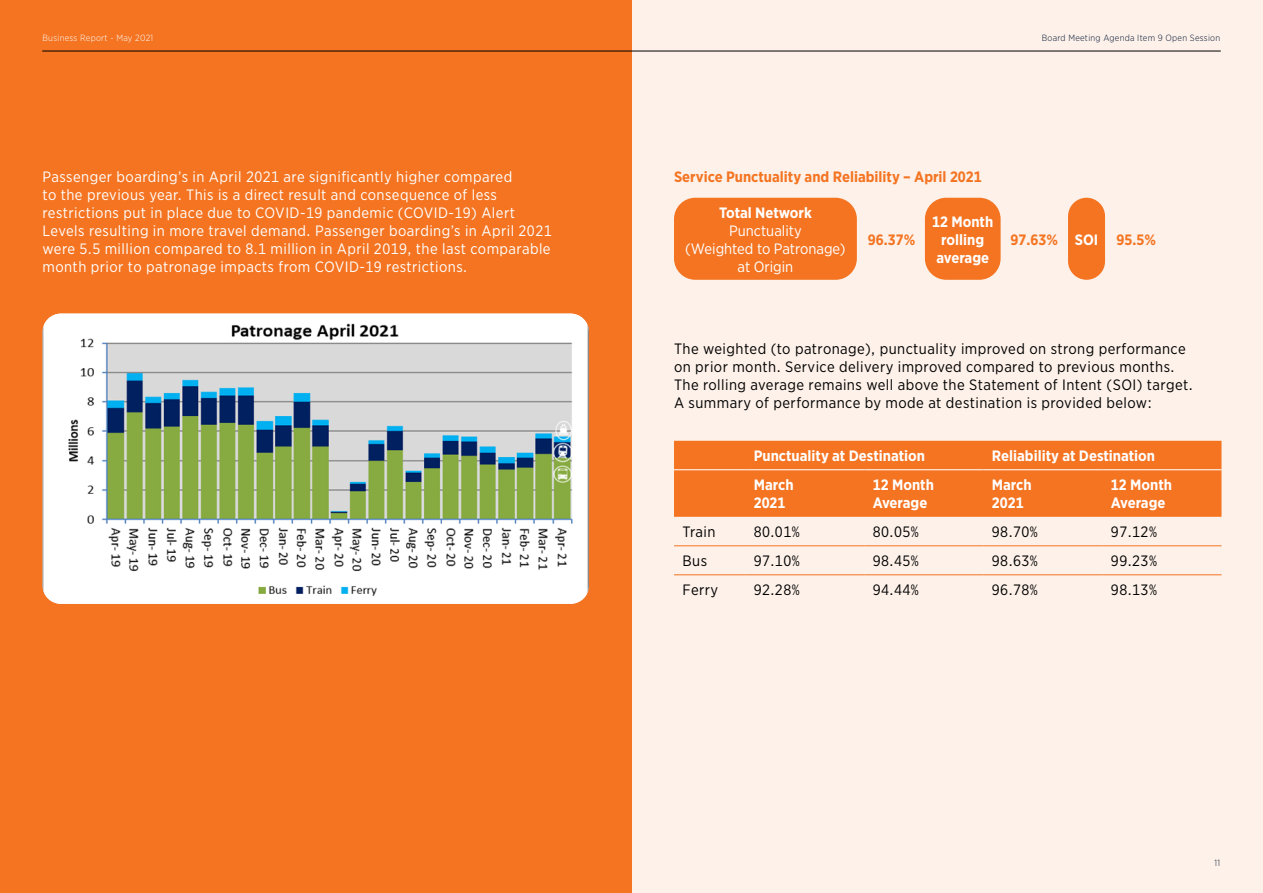
<style>
.page{position:relative;width:1263px;height:893px;background:#fff}
.page>*{position:absolute;margin:0;border:0;box-sizing:border-box;transform-origin:0 0}
.t1{font:15px/18px "Gotham Narrow";letter-spacing:.03em;color:#fff}
.t2{font:15px/18px "Gotham Narrow";letter-spacing:.03em;color:#000}
.t3{font:700 15px/18px "Gotham Narrow";color:#fff}
.t4{font:700 15px "Gotham Narrow";color:#f47421}
.t5{font:15px/18px "Gotham Narrow";color:#fff;text-align:center}
.t6{font:300 9px "Gotham Narrow";letter-spacing:.03em;color:#001231}
.t7{font:300 9px "Gotham Narrow";letter-spacing:.03em;color:#fff}
.s1{color:#fff}
</style>
<div class="page">
<div style="left:0;top:0;width:632px;height:893px;background:#f47421"></div>
<div style="left:631px;top:0;width:632px;height:893px;background:#fdf1e9"></div>
<hr style="left:43px;top:51px;width:1177px;height:1px;background:#000">
<div style="left:674px;top:441px;width:547px;height:76px;background:#f47421"></div>
<hr style="left:674px;top:545px;width:71px;height:1px;background:#f47421">
<hr style="left:745px;top:545px;width:119px;height:1px;background:#f47421">
<hr style="left:864px;top:545px;width:119px;height:1px;background:#f47421">
<hr style="left:983px;top:545px;width:119px;height:1px;background:#f47421">
<hr style="left:1102px;top:545px;width:119px;height:1px;background:#f47421">
<hr style="left:674px;top:574px;width:71px;height:1px;background:#f47421">
<hr style="left:745px;top:574px;width:119px;height:1px;background:#f47421">
<hr style="left:864px;top:574px;width:119px;height:1px;background:#f47421">
<hr style="left:983px;top:574px;width:119px;height:1px;background:#f47421">
<hr style="left:1102px;top:574px;width:119px;height:1px;background:#f47421">
<hr style="left:674px;top:469px;width:71px;height:1px;background:#fff">
<hr style="left:745px;top:469px;width:119px;height:1px;background:#fff">
<hr style="left:864px;top:469px;width:119px;height:1px;background:#fff">
<hr style="left:983px;top:469px;width:119px;height:1px;background:#fff">
<hr style="left:1102px;top:469px;width:119px;height:1px;background:#fff">
<img style="left:43px;top:314px;width:546px;height:290px">
<div style="left:674px;top:198px;width:183px;height:82px;background:#f47421;border-radius:21px"></div>
<div style="left:925px;top:198px;width:75px;height:82px;background:#f47421;border-radius:21px"></div>
<div style="left:1068px;top:198px;width:37px;height:82px;background:#f47421;border-radius:18px"></div>
<p class="t7" style="left:43px;top:33px;width:112px">Business Report - May 2021</p>
<p class="t6" style="left:1042px;top:33px;width:180px">Board Meeting Agenda Item 9 Open Session</p>
<p class="t1" style="left:43px;top:168px;width:511px">Passenger boarding’s in April 2021 are significantly higher compared<br>to the previous year. This is a direct result and consequence of less restrictions put in place due to COVID-19 pandemic (COVID-19) Alert Levels resulting in more travel demand. Passenger boarding’s in April 2021 were 5.5 million compared to 8.1 million in April 2019, the last comparable month prior to patronage impacts from COVID-19 restrictions.</p>
<p class="t4" style="left:674px;top:167px;width:309px">Service Punctuality and Reliability – April 2021</p>
<p class="t3" style="left:719px;top:203px;width:94px">Total Network</p>
<p class="t5" style="left:685px;top:221px;width:162px">Punctuality<br>(Weighted to Patronage) at Origin</p>
<p class="t3" style="left:932px;top:212px;width:63px;text-align:center">12 Month rolling average</p>
<p class="t4" style="left:868px;top:230px;width:49px">96.37%</p>
<p class="t4" style="left:1010px;top:230px;width:147px">97.63% <span class="s1">SOI</span> 95.5%</p>
<p class="t2" style="left:674px;top:340px;width:520px">The weighted (to patronage), punctuality improved on strong performance on prior month. Service delivery improved compared to previous months.<br>The rolling average remains well above the Statement of Intent (SOI) target.<br>A summary of performance by mode at destination is provided below:</p>
<p class="t3" style="left:754px;top:447px;width:173px">Punctuality at Destination</p>
<p class="t3" style="left:992px;top:447px;width:165px">Reliability at Destination</p>
<p class="t3" style="left:754px;top:476px;width:41px">March<br>2021</p>
<p class="t3" style="left:873px;top:476px;width:63px">12 Month<br>Average</p>
<p class="t3" style="left:992px;top:476px;width:41px">March<br>2021</p>
<p class="t3" style="left:1111px;top:476px;width:63px">12 Month<br>Average</p>
<p class="t2" style="left:682px;top:523px;width:34px">Train</p>
<p class="t2" style="left:754px;top:523px;width:47px">80.01%</p>
<p class="t2" style="left:873px;top:523px;width:47px">80.05%</p>
<p class="t2" style="left:992px;top:523px;width:47px">98.70%</p>
<p class="t2" style="left:1111px;top:523px;width:47px">97.12%</p>
<p class="t2" style="left:682px;top:552px;width:26px">Bus</p>
<p class="t2" style="left:754px;top:552px;width:47px">97.10%</p>
<p class="t2" style="left:873px;top:552px;width:47px">98.45%</p>
<p class="t2" style="left:992px;top:552px;width:47px">98.63%</p>
<p class="t2" style="left:1111px;top:552px;width:47px">99.23%</p>
<p class="t2" style="left:682px;top:581px;width:37px">Ferry</p>
<p class="t2" style="left:754px;top:581px;width:47px">92.28%</p>
<p class="t2" style="left:873px;top:581px;width:47px">94.44%</p>
<p class="t2" style="left:992px;top:581px;width:47px">96.78%</p>
<p class="t2" style="left:1111px;top:581px;width:47px">98.13%</p>
<p class="t6" style="left:1214px;top:857px;width:7px">11</p>
</div>
